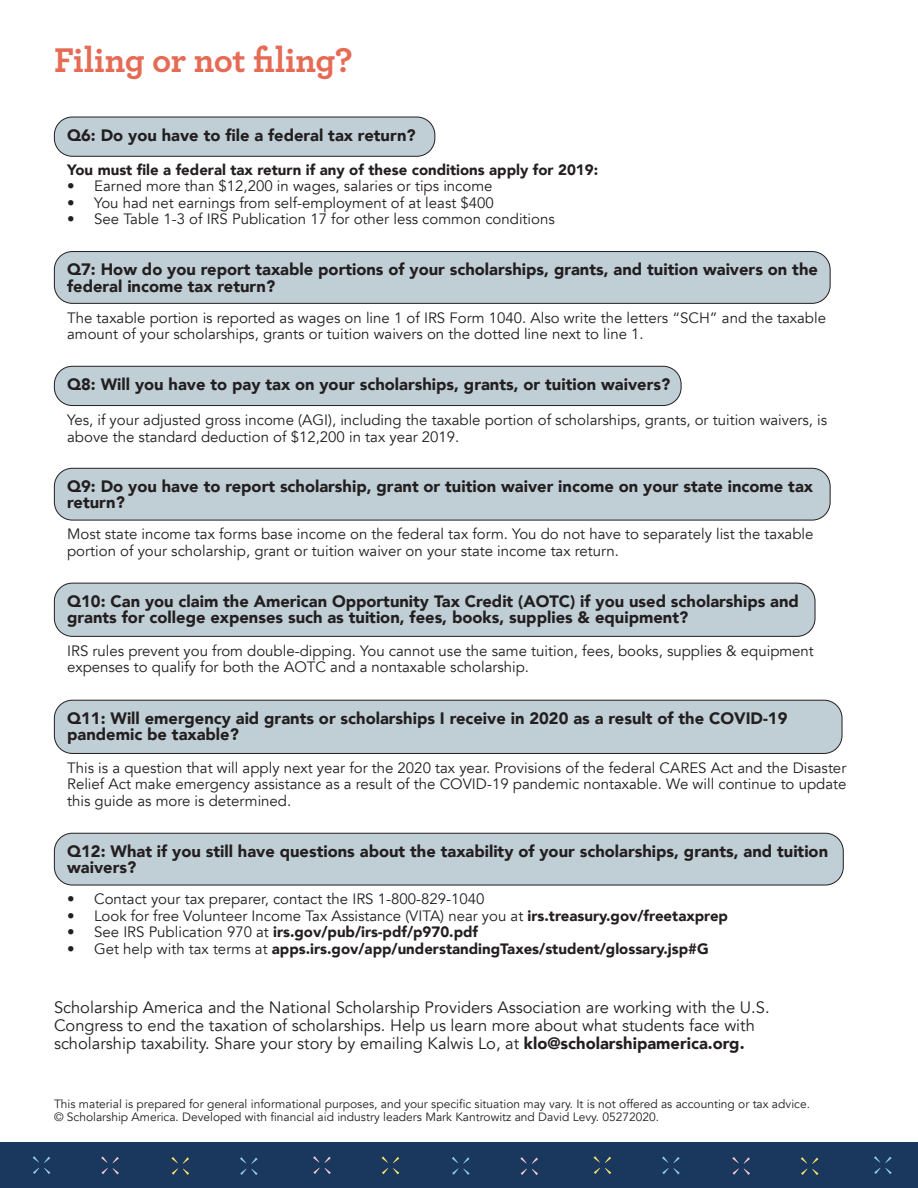
<style>
.page{position:relative;width:918px;height:1188px;background:#fff}
.page>*{position:absolute;margin:0;border:0;box-sizing:border-box;transform-origin:0 0}
.t1{font:700 36px "Archer";letter-spacing:-.01em;color:#e56b55}
.t2{font:900 16.5px/16.5px "Avenir";color:#231f20}
.t3{font:16.5px/18px "Avenir";color:#231f20}
.t4{font:15px/16.5px "Avenir";color:#231f20}
.t5{font:900 15px "Avenir";color:#231f20}
.t6{font:12px "Avenir";color:#231f20}
.s1{font-weight:900}
.s2{font-weight:400}
</style>
<div class="page">
<div style="left:0;top:1143px;width:918px;height:45px;background:#1a375e"></div>
<svg style="left:33px;top:1156px;width:17px;height:18px"></svg>
<svg style="left:101px;top:1156px;width:18px;height:18px"></svg>
<svg style="left:171px;top:1157px;width:18px;height:18px"></svg>
<svg style="left:240px;top:1157px;width:18px;height:18px"></svg>
<svg style="left:313px;top:1156px;width:18px;height:18px"></svg>
<svg style="left:382px;top:1156px;width:17px;height:18px"></svg>
<svg style="left:452px;top:1157px;width:18px;height:18px"></svg>
<svg style="left:520px;top:1157px;width:18px;height:18px"></svg>
<svg style="left:593px;top:1156px;width:18px;height:18px"></svg>
<svg style="left:662px;top:1156px;width:18px;height:18px"></svg>
<svg style="left:732px;top:1157px;width:18px;height:18px"></svg>
<svg style="left:801px;top:1157px;width:18px;height:18px"></svg>
<svg style="left:874px;top:1156px;width:18px;height:18px"></svg>
<div style="left:54px;top:117px;width:381px;height:39px;background:#c0ced6;border-radius:18px"></div>
<div style="left:54px;top:117px;width:381px;height:40px;border:1px solid #231f20;border-radius:18px"></div>
<div style="left:54px;top:252px;width:776px;height:51px;background:#c0ced6;border-radius:18px"></div>
<div style="left:54px;top:251px;width:777px;height:53px;border:1px solid #231f20;border-radius:18px"></div>
<div style="left:54px;top:366px;width:627px;height:40px;background:#c0ced6;border-radius:18px"></div>
<div style="left:54px;top:366px;width:627px;height:40px;border:1px solid #231f20;border-radius:18px"></div>
<div style="left:54px;top:468px;width:776px;height:52px;background:#c0ced6;border-radius:18px"></div>
<div style="left:54px;top:468px;width:777px;height:52px;border:1px solid #231f20;border-radius:18px"></div>
<div style="left:54px;top:583px;width:761px;height:53px;background:#c0ced6;border-radius:18px"></div>
<div style="left:54px;top:583px;width:761px;height:54px;border:1px solid #231f20;border-radius:18px"></div>
<div style="left:54px;top:833px;width:789px;height:52px;background:#c0ced6;border-radius:18px"></div>
<div style="left:54px;top:833px;width:790px;height:52px;border:1px solid #231f20;border-radius:18px"></div>
<div style="left:54px;top:700px;width:788px;height:53px;background:#c0ced6;border-radius:18px"></div>
<div style="left:54px;top:700px;width:788px;height:54px;border:1px solid #231f20;border-radius:18px"></div>
<p class="t1" style="left:54px;top:32px;width:300px">Filing or not filing?</p>
<p class="t2" style="left:67px;top:126px;width:350px">Q6: Do you have to file a federal tax return?</p>
<p class="t5" style="left:67px;top:156px;width:532px">You must file a federal tax return if any of these conditions apply for 2019:</p>
<p class="t4" style="left:67px;top:178px;width:427px">• Earned more than $12,200 in wages, salaries or tips income</p>
<p class="t4" style="left:67px;top:194px;width:428px">• You had net earnings from self-employment of at least $400</p>
<p class="t4" style="left:67px;top:211px;width:489px">• See Table 1-3 of IRS Publication 17 for other less common conditions</p>
<p class="t2" style="left:67px;top:261px;width:752px">Q7: How do you report taxable portions of your scholarships, grants, and tuition waivers on the federal income tax return?</p>
<p class="t4" style="left:67px;top:309px;width:760px">The taxable portion is reported as wages on line 1 of IRS Form 1040. Also write the letters “SCH” and the taxable amount of your scholarships, grants or tuition waivers on the dotted line next to line 1.</p>
<p class="t2" style="left:67px;top:375px;width:605px">Q8: Will you have to pay tax on your scholarships, grants, or tuition waivers?</p>
<p class="t4" style="left:67px;top:412px;width:762px">Yes, if your adjusted gross income (AGI), including the taxable portion of scholarships, grants, or tuition waivers, is above the standard deduction of $12,200 in tax year 2019.</p>
<p class="t2" style="left:67px;top:477px;width:747px">Q9: Do you have to report scholarship, grant or tuition waiver income on your state income tax return?</p>
<p class="t4" style="left:67px;top:526px;width:748px">Most state income tax forms base income on the federal tax form. You do not have to separately list the taxable portion of your scholarship, grant or tuition waiver on your state income tax return.</p>
<p class="t2" style="left:67px;top:592px;width:733px">Q10: Can you claim the American Opportunity Tax Credit (AOTC) if you used scholarships and grants for college expenses such as tuition, fees, books, supplies &amp; equipment?</p>
<p class="t4" style="left:67px;top:643px;width:748px">IRS rules prevent you from double-dipping. You cannot use the same tuition, fees, books, supplies &amp; equipment expenses to qualify for both the AOTC and a nontaxable scholarship.</p>
<p class="t2" style="left:67px;top:709px;width:722px">Q11: Will emergency aid grants or scholarships I receive in 2020 as a result of the COVID-19 pandemic be taxable?</p>
<p class="t4" style="left:67px;top:760px;width:781px;text-align:justify">This is a question that will apply next year for the 2020 tax year. Provisions of the federal CARES Act and the Disaster Relief Act make emergency assistance as a result of the COVID-19 pandemic nontaxable. We will continue to update this guide as more is determined.</p>
<p class="t2" style="left:67px;top:842px;width:763px">Q12: What if you still have questions about the taxability of your scholarships, grants, and tuition waivers?</p>
<p class="t4" style="left:67px;top:891px;width:419px">• Contact your tax preparer, contact the IRS 1-800-829-1040</p>
<p class="t4" style="left:67px;top:908px;width:662px">• Look for free Volunteer Income Tax Assistance (VITA) near you at <span class="s1">irs.treasury.gov/freetaxprep</span></p>
<p class="t5" style="left:67px;top:919px;width:412px"><span class="s2">• See IRS Publication 970 at</span> irs.gov/pub/irs-pdf/p970.pdf</p>
<p class="t5" style="left:67px;top:936px;width:643px"><span class="s2">• Get help with tax terms at</span> apps.irs.gov/app/understandingTaxes/student/glossary.jsp#G</p>
<p class="t3" style="left:54px;top:998px;width:717px">Scholarship America and the National Scholarship Providers Association are working with the U.S.<br>Congress to end the taxation of scholarships. Help us learn more about what students face with scholarship taxability. Share your story by emailing Kalwis Lo, at <span class="s1">klo@scholarshipamerica.org.</span></p>
<p class="t6" style="left:54px;top:1097px;width:758px">This material is prepared for general informational purposes, and your specific situation may vary. It is not offered as accounting or tax advice.</p>
<p class="t6" style="left:54px;top:1110px;width:607px">© Scholarship America. Developed with financial aid industry leaders Mark Kantrowitz and David Levy. 05272020.</p>
</div>
